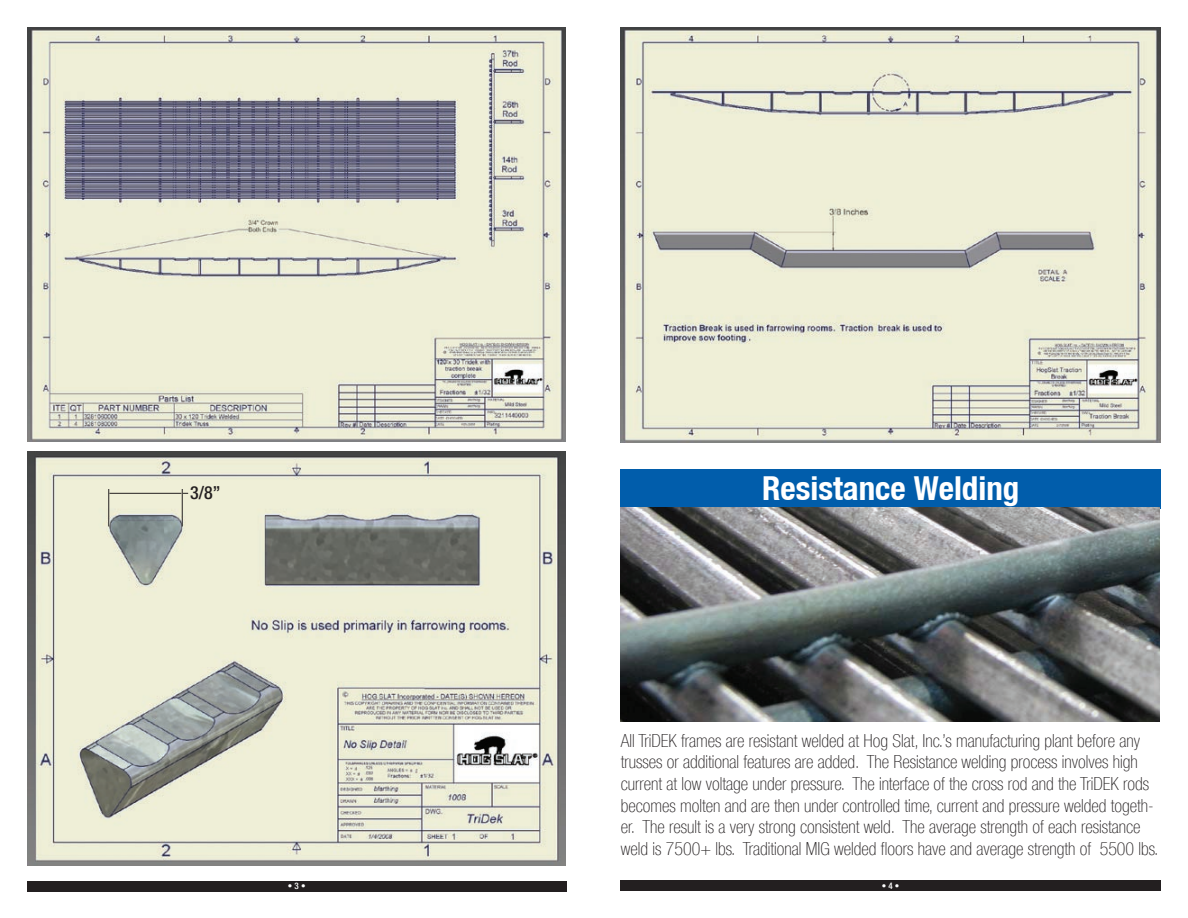
<style>
.page{position:relative;width:1188px;height:918px;background:#fff}
.page>*{position:absolute;margin:0;border:0;box-sizing:border-box;transform-origin:0 0}
.t1{font:33px "Helvetica Neue Bold Cond";color:#fff}
.t2{font:100 condensed 18px/21.6px "Helvetica Neue LT Com";color:#231f20}
.t3{font:500 condensed 18px "Helvetica Neue LT Com";color:#231f20}
.t4{font:500 condensed 9px "Helvetica Neue LT Com";color:#fff}
</style>
<div class="page">
<div style="left:27px;top:881px;width:540px;height:11px;background:#231f20"></div>
<img style="left:27px;top:27px;width:538px;height:414px">
<img style="left:27px;top:451px;width:538px;height:415px">
<hr style="left:108px;top:489px;width:1px;height:37px;background:#231f20">
<hr style="left:182px;top:489px;width:1px;height:37px;background:#231f20">
<hr style="left:109px;top:493px;width:72px;height:1px;background:#231f20">
<div style="left:621px;top:469px;width:540px;height:39px;background:#015dab"></div>
<div style="left:621px;top:881px;width:540px;height:10px;background:#231f20"></div>
<img style="left:621px;top:507px;width:539px;height:215px">
<img style="left:621px;top:27px;width:540px;height:416px">
<p class="t3" style="left:190px;top:482px;width:32px">3/8”</p>
<p class="t4" style="left:288px;top:881px;width:19px">• 3 •</p>
<h1 class="t1" style="left:762px;top:468px;width:259px">Resistance Welding</h1>
<p class="t2" style="left:621px;top:730px;width:539px">All TriDEK frames are resistant welded at Hog Slat, Inc.’s manufacturing plant before any trusses or additional features are added. The Resistance welding process involves high current at low voltage under pressure. The interface of the cross rod and the TriDEK rods becomes molten and are then under controlled time, current and pressure welded togeth&shy;er. The result is a very strong consistent weld. The average strength of each resistance weld is 7500+ lbs. Traditional MIG welded floors have and average strength of 5500 lbs.</p>
<p class="t4" style="left:882px;top:880px;width:19px">• 4 •</p>
</div>
